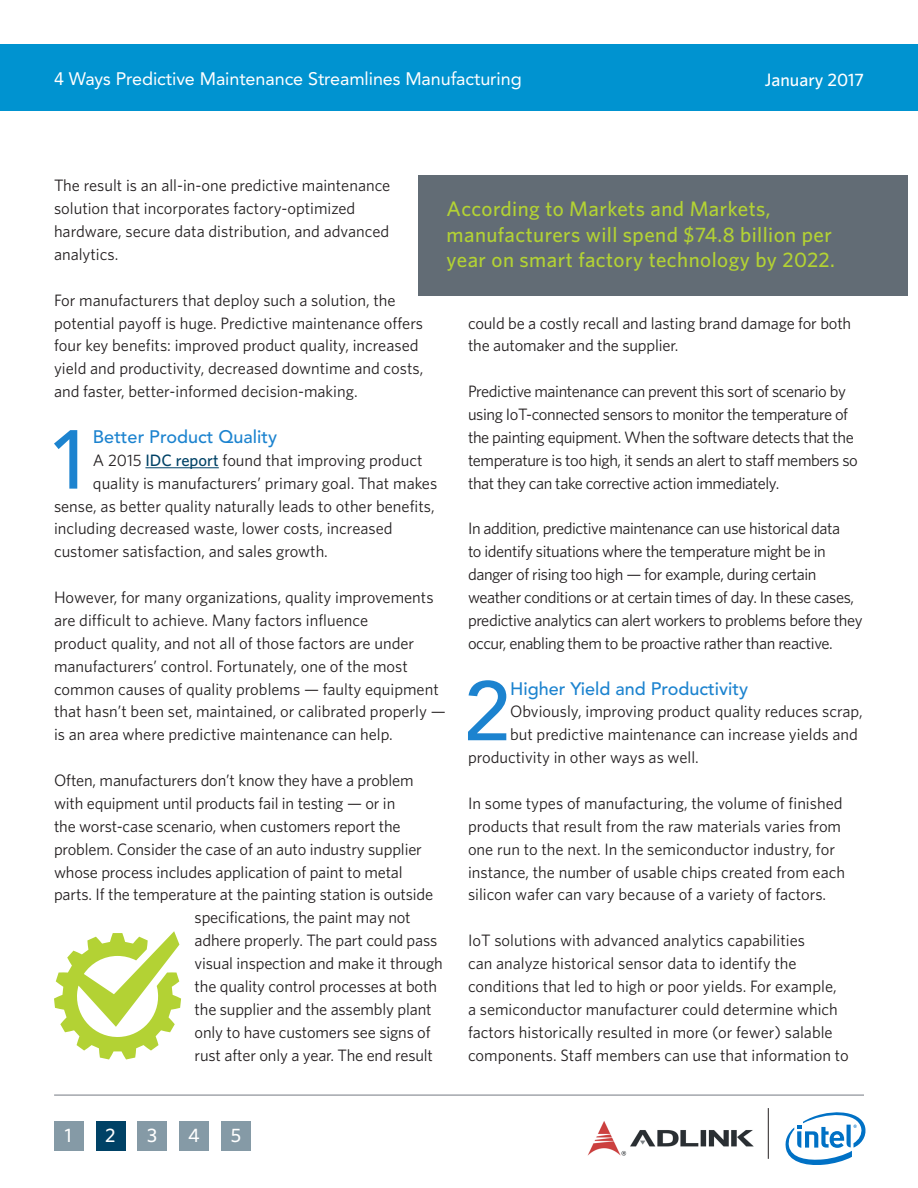
<style>
.page{position:relative;width:918px;height:1188px;background:#fff}
.page>*{position:absolute;margin:0;border:0;box-sizing:border-box;transform-origin:0 0}
.SUBHED_New{font:500 82.65px "Avenir LT Std";color:#1c83cf}
.CallOut{font:500 21px/25.5px "Whitney";letter-spacing:.02em;color:#b3d234}
.Body{font:500 19.5px "Whitney";color:#fff}
.t1{font:18px "Avenir LT Std";letter-spacing:-.005em;color:#fff}
.SUBHED_New-2{font:500 18px "Avenir LT Std";color:#1c83cf}
.t2{font:500 18px "Whitney";color:#fff}
.Body-2{font:16.5px/22.8px "Whitney";letter-spacing:-.005em;color:#231f20}
.Body-3{font:16.5px/22.8px "Whitney";letter-spacing:-.025em;color:#231f20}
.s1{font-weight:500;color:#004266}
</style>
<div class="page">
<img style="left:587px;top:1121px;width:167px;height:35px">
<svg style="left:785px;top:1112px;width:81px;height:53px"></svg>
<hr style="left:54px;top:1094px;width:810px;height:2px;background:#a3a6ac">
<div style="left:54px;top:1122px;width:29px;height:29px;background:#859aa6"></div>
<div style="left:138px;top:1122px;width:29px;height:29px;background:#859aa6"></div>
<div style="left:180px;top:1122px;width:29px;height:29px;background:#859aa6"></div>
<div style="left:221px;top:1122px;width:30px;height:29px;background:#859aa6"></div>
<hr style="left:768px;top:1108px;width:1px;height:51px;background:#231f20">
<div style="left:96px;top:1122px;width:29px;height:29px;background:#004266"></div>
<hr style="left:145px;top:468px;width:74px;height:1px;background:#004266">
<div style="left:418px;top:176px;width:490px;height:120px;background:#626c75"></div>
<div style="left:0;top:44px;width:918px;height:67px;background:#0093d0"></div>
<svg style="left:54px;top:931px;width:127px;height:128px"></svg>
<p class="t1" style="left:54px;top:68px;width:469px">4 Ways Predictive Maintenance Streamlines Manufacturing</p>
<p class="t2" style="left:765px;top:69px;width:101px">January 2017</p>
<p class="Body-2" style="left:54px;top:174px;width:338px">The result is an all-in-one predictive maintenance solution that incorporates factory-optimized hardware, secure data distribution, and advanced analytics.</p>
<p class="Body-2" style="left:54px;top:288px;width:371px">For manufacturers that deploy such a solution, the potential payoff is huge. Predictive maintenance offers four key benefits: improved product quality, increased yield and productivity, decreased downtime and costs, and faster, better-informed decision-making.</p>
<p class="SUBHED_New" style="left:47px;top:412px;width:47px">1</p>
<p class="SUBHED_New-2" style="left:93px;top:426px;width:186px">Better Product Quality</p>
<p class="CallOut" style="left:447px;top:196px;width:390px">According to Markets and Markets, manufacturers will spend $74.8 billion per year on smart factory technology by 2022.</p>
<p class="Body-2" style="left:468px;top:311px;width:385px">could be a costly recall and lasting brand damage for both the automaker and the supplier.</p>
<p class="Body-3" style="left:468px;top:380px;width:391px">Predictive maintenance can prevent this sort of scenario by using IoT-connected sensors to monitor the temperature of the painting equipment. When the software detects that the temperature is too high, it sends an alert to staff members so that they can take corrective action immediately.</p>
<p class="Body-3" style="left:468px;top:517px;width:396px">In addition, predictive maintenance can use historical data<br>to identify situations where the temperature might be in danger of rising too high — for example, during certain weather conditions or at certain times of day. In these cases, predictive analytics can alert workers to problems before they occur, enabling them to be proactive rather than reactive.</p>
<p class="SUBHED_New" style="left:464px;top:664px;width:47px">2</p>
<p class="SUBHED_New-2" style="left:510px;top:678px;width:240px">Higher Yield and Productivity</p>
<p class="Body-2" style="left:93px;top:448px;width:331px">A 2015 <span class="s1">IDC report</span> found that improving product</p>
<p class="Body-2" style="left:93px;top:471px;width:346px">quality is manufacturers’ primary goal. That makes</p>
<p class="Body-2" style="left:54px;top:494px;width:382px">sense, as better quality naturally leads to other benefits,</p>
<p class="Body-2" style="left:54px;top:517px;width:340px">including decreased waste, lower costs, increased</p>
<p class="Body-2" style="left:54px;top:540px;width:275px">customer satisfaction, and sales growth.</p>
<p class="Body-2" style="left:54px;top:586px;width:393px">However, for many organizations, quality improvements are difficult to achieve. Many factors influence<br>product quality, and not all of those factors are under manufacturers’ control. Fortunately, one of the most common causes of quality problems — faulty equipment that hasn’t been set, maintained, or calibrated properly — is an area where predictive maintenance can help.</p>
<p class="Body-2" style="left:54px;top:769px;width:361px">Often, manufacturers don’t know they have a problem</p>
<p class="Body-2" style="left:54px;top:791px;width:343px">with equipment until products fail in testing — or in</p>
<p class="Body-2" style="left:54px;top:814px;width:348px">the worst-case scenario, when customers report the</p>
<p class="Body-2" style="left:54px;top:837px;width:369px">problem. Consider the case of an auto industry supplier</p>
<p class="Body-2" style="left:54px;top:860px;width:350px">whose process includes application of paint to metal</p>
<p class="Body-2" style="left:54px;top:883px;width:381px">parts. If the temperature at the painting station is outside</p>
<p class="Body-2" style="left:195px;top:906px;width:218px">specifications, the paint may not</p>
<p class="Body-2" style="left:195px;top:929px;width:244px">adhere properly. The part could pass</p>
<p class="Body-2" style="left:195px;top:952px;width:250px">visual inspection and make it through</p>
<p class="Body-2" style="left:195px;top:974px;width:244px">the quality control processes at both</p>
<p class="Body-2" style="left:195px;top:997px;width:239px">the supplier and the assembly plant</p>
<p class="Body-2" style="left:195px;top:1020px;width:238px">only to have customers see signs of</p>
<p class="Body-2" style="left:195px;top:1043px;width:240px">rust after only a year. The end result</p>
<p class="Body-2" style="left:510px;top:700px;width:354px">Obviously, improving product quality reduces scrap,</p>
<p class="Body-2" style="left:510px;top:723px;width:349px">but predictive maintenance can increase yields and</p>
<p class="Body-2" style="left:468px;top:746px;width:232px">productivity in other ways as well.</p>
<p class="Body-2" style="left:468px;top:791px;width:379px">In some types of manufacturing, the volume of finished products that result from the raw materials varies from one run to the next. In the semiconductor industry, for instance, the number of usable chips created from each silicon wafer can vary because of a variety of factors.</p>
<p class="Body-2" style="left:468px;top:929px;width:382px">IoT solutions with advanced analytics capabilities<br>can analyze historical sensor data to identify the conditions that led to high or poor yields. For example, a semiconductor manufacturer could determine which factors historically resulted in more (or fewer) salable components. Staff members can use that information to</p>
<p class="Body" style="left:65px;top:1124px;width:8px">1</p>
<p class="Body" style="left:105px;top:1124px;width:12px">2</p>
<p class="Body" style="left:147px;top:1124px;width:12px">3</p>
<p class="Body" style="left:188px;top:1124px;width:13px">4</p>
<p class="Body" style="left:231px;top:1124px;width:12px">5</p>
</div>
